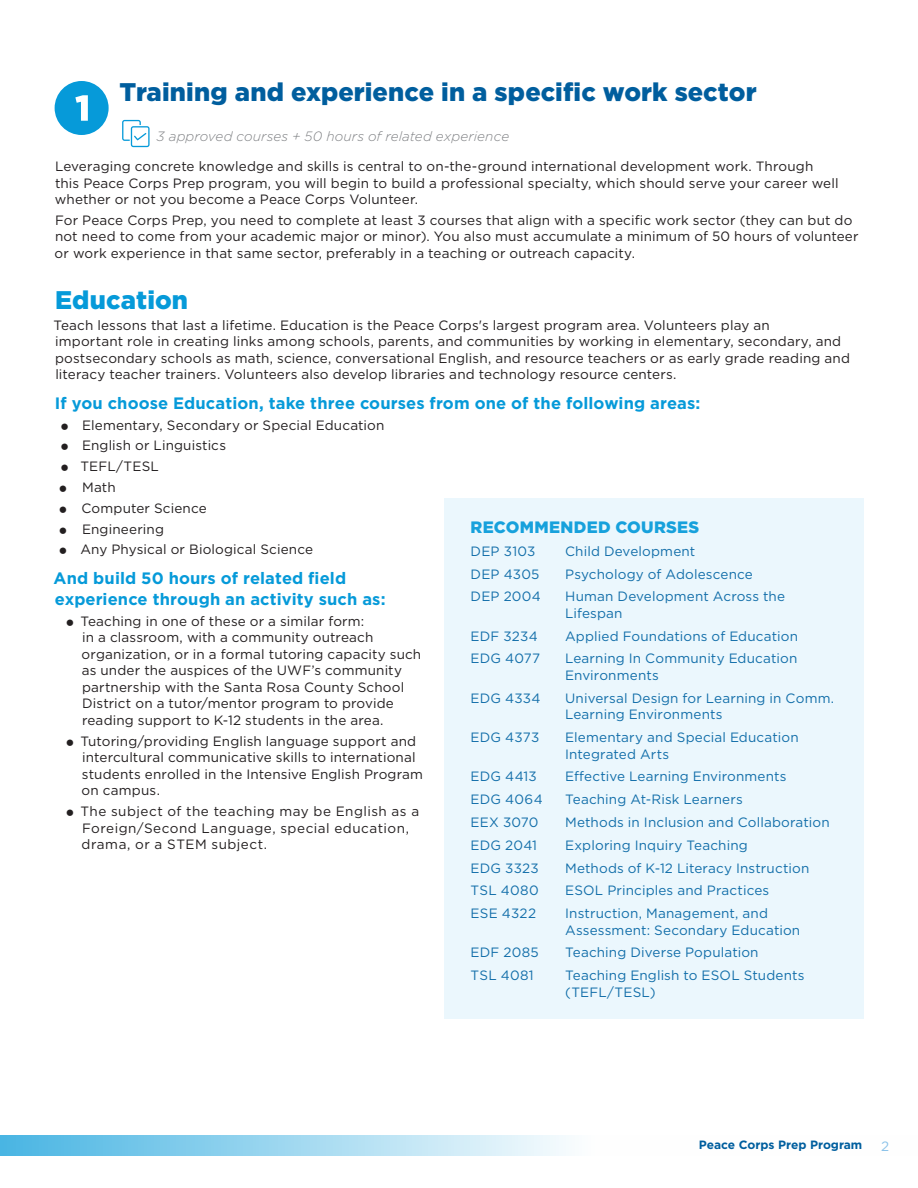
<style>
.page{position:relative;width:918px;height:1188px;background:#fff}
.page>*{position:absolute;margin:0;border:0;box-sizing:border-box;transform-origin:0 0}
.t1{font:900 25.5px "Gotham";letter-spacing:.005em;color:#005e9e}
.Heading_Three{font:900 25.5px "Gotham";letter-spacing:.005em;color:#069ad9}
.Callout_text{font:700 16.5px/21px "Gotham";letter-spacing:.005em;color:#069ad9}
.Courses{font:900 16.5px "Gotham";letter-spacing:.015em;color:#069ad9}
.Body{font:13.5px/16.5px "Gotham";letter-spacing:.01em;color:#231f20}
.Body-2{font:13.5px/16.5px "Gotham";letter-spacing:.01em;color:#005e9e}
.Body-3{font:13.5px/16.5px "Gotham";letter-spacing:.035em;color:#231f20}
.Heading_Two{font:italic 300 13.5px "Gotham";letter-spacing:.005em;color:#808285}
.t2{font:13.5px "Gotham";color:#8bc3ea}
.t3{font:700 12px "Gotham";color:#005e9e}
</style>
<div class="page">
<svg style="left:0;top:1135px;width:566px;height:21px;background:#9dd7ef"></svg>
<svg style="left:122px;top:120px;width:28px;height:27px"></svg>
<div style="left:444px;top:498px;width:420px;height:521px;background:#ebf7fd"></div>
<svg style="left:55px;top:81px;width:54px;height:54px"></svg>
<p class="t1" style="left:119px;top:75px;width:639px">Training and experience in a specific work sector</p>
<p class="Heading_Two" style="left:157px;top:128px;width:354px">3 approved courses + 50 hours of related experience</p>
<p class="Body" style="left:55px;top:158px;width:785px">Leveraging concrete knowledge and skills is central to on-the-ground international development work. Through this Peace Corps Prep program, you will begin to build a professional specialty, which should serve your career well whether or not you become a Peace Corps Volunteer.</p>
<p class="Body" style="left:55px;top:212px;width:805px">For Peace Corps Prep, you need to complete at least 3 courses that align with a specific work sector (they can but do not need to come from your academic major or minor). You also must accumulate a minimum of 50 hours of volunteer or work experience in that same sector, preferably in a teaching or outreach capacity.</p>
<p class="Heading_Three" style="left:55px;top:282px;width:134px">Education</p>
<p class="Body" style="left:53px;top:316px;width:798px">Teach lessons that last a lifetime. Education is the Peace Corps's largest program area. Volunteers play an<br>important role in creating links among schools, parents, and communities by working in elementary, secondary, and postsecondary schools as math, science, conversational English, and resource teachers or as early grade reading and literacy teacher trainers. Volunteers also develop libraries and technology resource centers.</p>
<p class="Callout_text" style="left:55px;top:392px;width:647px">If you choose Education, take three courses from one of the following areas:</p>
<p class="Body" style="left:60px;top:416px;width:326px">⚫ Elementary, Secondary or Special Education</p>
<p class="Body" style="left:60px;top:437px;width:167px">⚫ English or Linguistics</p>
<p class="Body" style="left:60px;top:458px;width:100px">⚫ TEFL/TESL</p>
<p class="Body" style="left:59px;top:479px;width:59px">⚫ Math</p>
<p class="Body" style="left:59px;top:500px;width:150px">⚫ Computer Science</p>
<p class="Body" style="left:59px;top:520px;width:107px">⚫ Engineering</p>
<p class="Body" style="left:59px;top:541px;width:256px">⚫ Any Physical or Biological Science</p>
<p class="Callout_text" style="left:54px;top:568px;width:333px">And build 50 hours of related field experience through an activity such as:</p>
<p class="Body" style="left:82px;top:613px;width:341px;text-indent:-16px">⚫ Teaching in one of these or a similar form:<br>in a classroom, with a community outreach organization, or in a formal tutoring capacity such as under the auspices of the UWF’s community partnership with the Santa Rosa County School District on a tutor/mentor program to provide reading support to K-12 students in the area.</p>
<p class="Body" style="left:82px;top:732px;width:343px;text-indent:-16px">⚫ Tutoring/providing English language support and intercultural communicative skills to international students enrolled in the Intensive English Program on campus.</p>
<p class="Body-3" style="left:82px;top:803px;width:339px;text-indent:-16px">⚫ The subject of the teaching may be English as a<br>Foreign/Second Language, special education, drama, or a STEM subject.</p>
<p class="Courses" style="left:471px;top:516px;width:230px">RECOMMENDED COURSES</p>
<p class="Body-2" style="left:471px;top:542px;width:66px">DEP 3103</p>
<p class="Body-2" style="left:565px;top:542px;width:132px">Child Development</p>
<p class="Body-2" style="left:471px;top:565px;width:70px">DEP 4305</p>
<p class="Body-2" style="left:565px;top:565px;width:189px">Psychology of Adolescence</p>
<p class="Body-2" style="left:471px;top:588px;width:72px">DEP 2004</p>
<p class="Body-2" style="left:565px;top:588px;width:222px">Human Development Across the<br>Lifespan</p>
<p class="Body-2" style="left:471px;top:627px;width:69px">EDF 3234</p>
<p class="Body-2" style="left:565px;top:627px;width:234px">Applied Foundations of Education</p>
<p class="Body-2" style="left:471px;top:650px;width:71px">EDG 4077</p>
<p class="Body-2" style="left:565px;top:650px;width:234px">Learning In Community Education<br>Environments</p>
<p class="Body-2" style="left:471px;top:689px;width:72px">EDG 4334</p>
<p class="Body-2" style="left:565px;top:689px;width:271px">Universal Design for Learning in Comm.<br>Learning Environments</p>
<p class="Body-2" style="left:471px;top:729px;width:70px">EDG 4373</p>
<p class="Body-2" style="left:565px;top:729px;width:235px">Elementary and Special Education<br>Integrated Arts</p>
<p class="Body-2" style="left:471px;top:768px;width:68px">EDG 4413</p>
<p class="Body-2" style="left:565px;top:768px;width:223px">Effective Learning Environments</p>
<p class="Body-2" style="left:471px;top:791px;width:74px">EDG 4064</p>
<p class="Body-2" style="left:565px;top:791px;width:179px">Teaching At-Risk Learners</p>
<p class="Body-2" style="left:471px;top:814px;width:69px">EEX 3070</p>
<p class="Body-2" style="left:565px;top:814px;width:266px">Methods in Inclusion and Collaboration</p>
<p class="Body-2" style="left:471px;top:836px;width:68px">EDG 2041</p>
<p class="Body-2" style="left:565px;top:836px;width:184px">Exploring Inquiry Teaching</p>
<p class="Body-2" style="left:471px;top:859px;width:70px">EDG 3323</p>
<p class="Body-2" style="left:565px;top:859px;width:246px">Methods of K-12 Literacy Instruction</p>
<p class="Body-2" style="left:471px;top:882px;width:70px">TSL 4080</p>
<p class="Body-2" style="left:565px;top:882px;width:206px">ESOL Principles and Practices</p>
<p class="Body-2" style="left:471px;top:905px;width:67px">ESE 4322</p>
<p class="Body-2" style="left:565px;top:905px;width:237px">Instruction, Management, and<br>Assessment: Secondary Education</p>
<p class="Body-2" style="left:471px;top:944px;width:70px">EDF 2085</p>
<p class="Body-2" style="left:565px;top:944px;width:195px">Teaching Diverse Population</p>
<p class="Body-2" style="left:471px;top:967px;width:65px">TSL 4081</p>
<p class="Body-2" style="left:565px;top:967px;width:241px">Teaching English to ESOL Students (TEFL/TESL)</p>
<p class="t3" style="left:699px;top:1137px;width:165px">Peace Corps Prep Program</p>
<p class="t2" style="left:881px;top:1137px;width:10px">2</p>
</div>
